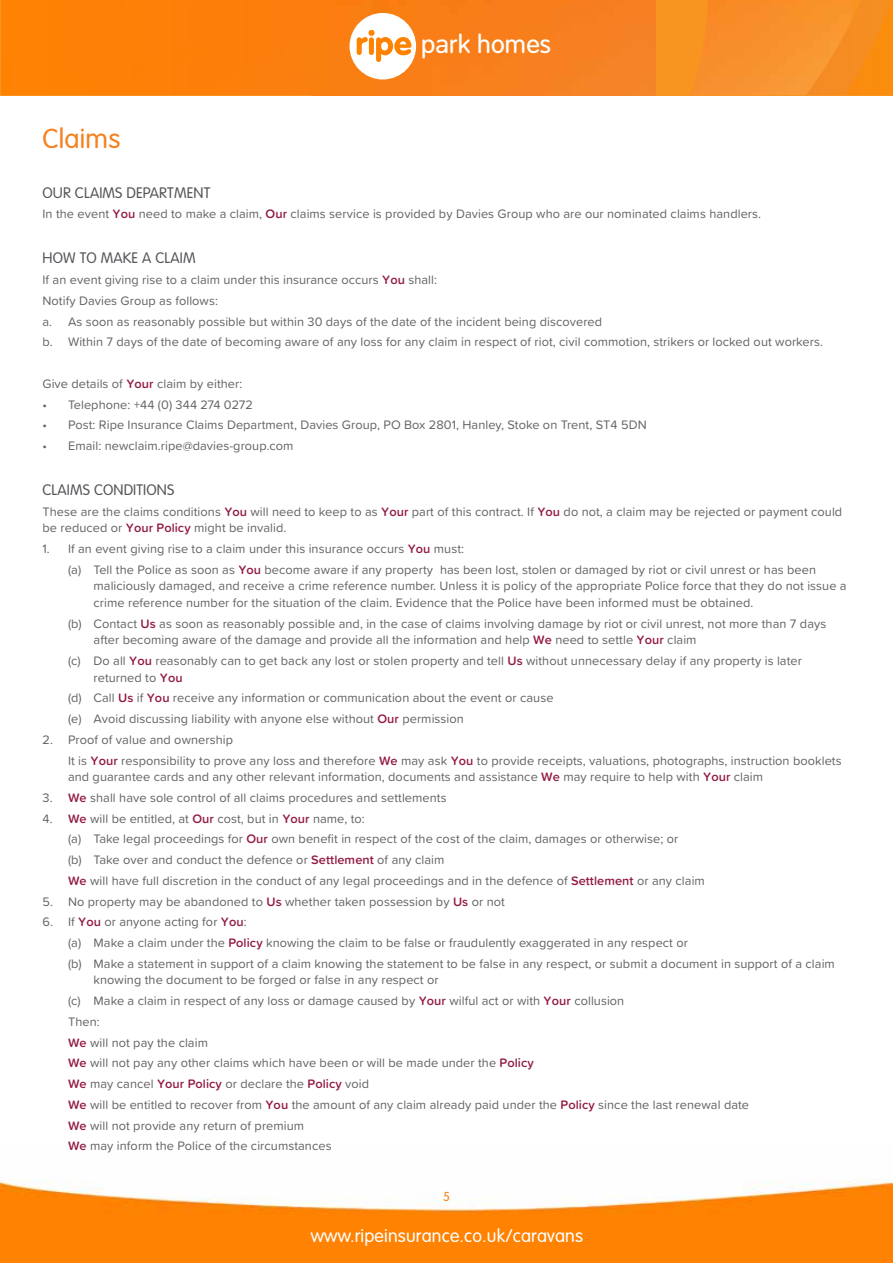
<style>
.page{position:relative;width:893px;height:1263px;background:#fff}
.page>*{position:absolute;margin:0;border:0;box-sizing:border-box;transform-origin:0 0}
.t1{font:300 27px "VAG Rounded Std";letter-spacing:.01em;color:#f58220}
.t2{font:25.2px "Tate";letter-spacing:.005em;color:#fff}
.t3{font:300 18px "VAG Rounded Std";letter-spacing:.01em;color:#fff}
.t4{font:300 15px "VAG Rounded Std";letter-spacing:.01em;color:#55565a}
.t5{font:12.75px/20.7px "Proxima Soft";letter-spacing:.005em;color:#626164}
.t6{font:300 12.75px "VAG Rounded Std";color:#f58220}
.s1{font-weight:600;color:#931a42}
</style>
<div class="page">
<img style="left:0;top:1179px;width:893px;height:84px">
<svg style="left:0;top:0;width:893px;height:95px;background:#f8901a"></svg>
<img style="left:690px;top:0;width:162px;height:95px">
<img style="left:1px;top:0;width:655px;height:95px">
<div style="left:350px;top:13px;width:66px;height:67px;background:#fff;border-radius:33px"></div>
<svg style="left:357px;top:30px;width:54px;height:32px"></svg>
<h2 class="t2" style="left:421px;top:30px;width:131px">park homes</h2>
<h1 class="t1" style="left:43px;top:123px;width:79px">Claims</h1>
<p class="t4" style="left:43px;top:184px;width:169px">OUR CLAIMS DEPARTMENT</p>
<p class="t5" style="left:43px;top:203px;width:720px">In the event <span class="s1">You</span> need to make a claim, <span class="s1">Our</span> claims service is provided by Davies Group who are our nominated claims handlers.</p>
<p class="t4" style="left:43px;top:250px;width:155px">HOW TO MAKE A CLAIM</p>
<p class="t5" style="left:43px;top:269px;width:782px">If an event giving rise to a claim under this insurance occurs <span class="s1">You</span> shall:<br>Notify Davies Group as follows:<br>a. As soon as reasonably possible but within 30 days of the date of the incident being discovered<br>b. Within 7 days of the date of becoming aware of any loss for any claim in respect of riot, civil commotion, strikers or locked out workers.</p>
<p class="t5" style="left:43px;top:373px;width:201px">Give details of <span class="s1">Your</span> claim by either:</p>
<p class="t5" style="left:43px;top:393px;width:212px">• Telephone: +44 (0) 344 274 0272</p>
<p class="t5" style="left:43px;top:414px;width:606px">• Post: Ripe Insurance Claims Department, Davies Group, PO Box 2801, Hanley, Stoke on Trent, ST4 5DN</p>
<p class="t5" style="left:43px;top:435px;width:253px">• Email: newclaim.ripe@davies-group.com</p>
<p class="t4" style="left:43px;top:481px;width:133px">CLAIMS CONDITIONS</p>
<p class="t5" style="left:43px;top:503px;width:801px;line-height:16.5px">These are the claims conditions <span class="s1">You</span> will need to keep to as <span class="s1">Your</span> part of this contract. If <span class="s1">You</span> do not, a claim may be rejected or payment could be reduced or <span class="s1">Your Policy</span> might be invalid.</p>
<p class="t5" style="left:68px;top:538px;width:749px;text-indent:-26px">1. If an event giving rise to a claim under this insurance occurs <span class="s1">You</span> must:<br>(a) Tell the Police as soon as <span class="s1">You</span> become aware if any property has been lost, stolen or damaged by riot or civil unrest or has been</p>
<p class="t5" style="left:94px;top:577px;width:755px;line-height:16.5px">maliciously damaged, and receive a crime reference number. Unless it is policy of the appropriate Police force that they do not issue a crime reference number for the situation of the claim. Evidence that the Police have been informed must be obtained.</p>
<p class="t5" style="left:94px;top:615px;width:734px;line-height:16.5px;text-indent:-26px">(b) Contact <span class="s1">Us</span> as soon as reasonably possible and, in the case of claims involving damage by riot or civil unrest, not more than 7 days after becoming aware of the damage and provide all the information and help <span class="s1">We</span> need to settle <span class="s1">Your</span> claim</p>
<p class="t5" style="left:94px;top:652px;width:710px;line-height:16.5px;text-indent:-26px">(c) Do all <span class="s1">You</span> reasonably can to get back any lost or stolen property and tell <span class="s1">Us</span> without unnecessary delay if any property is later returned to <span class="s1">You</span></p>
<p class="t5" style="left:68px;top:687px;width:487px">(d) Call <span class="s1">Us</span> if <span class="s1">You</span> receive any information or communication about the event or cause (e) Avoid discussing liability with anyone else without <span class="s1">Our</span> permission</p>
<p class="t5" style="left:68px;top:728px;width:775px;text-indent:-26px">2. Proof of value and ownership<br>It is <span class="s1">Your</span> responsibility to prove any loss and therefore <span class="s1">We</span> may ask <span class="s1">You</span> to provide receipts, valuations, photographs, instruction booklets</p>
<p class="t5" style="left:68px;top:766px;width:697px">and guarantee cards and any other relevant information, documents and assistance <span class="s1">We</span> may require to help with <span class="s1">Your</span> claim</p>
<p class="t5" style="left:43px;top:786px;width:406px">3. <span class="s1">We</span> shall have sole control of all claims procedures and settlements</p>
<p class="t5" style="left:68px;top:807px;width:638px;text-indent:-26px">4. <span class="s1">We</span> will be entitled, at <span class="s1">Our</span> cost, but in <span class="s1">Your</span> name, to:<br>(a) Take legal proceedings for <span class="s1">Our</span> own benefit in respect of the cost of the claim, damages or otherwise; or<br>(b) Take over and conduct the defence or <span class="s1">Settlement</span> of any claim<br><span class="s1">We</span> will have full discretion in the conduct of any legal proceedings and in the defence of <span class="s1">Settlement</span> or any claim</p>
<p class="t5" style="left:43px;top:890px;width:464px">5. No property may be abandoned to <span class="s1">Us</span> whether taken possession by <span class="s1">Us</span> or not</p>
<p class="t5" style="left:68px;top:911px;width:768px;text-indent:-26px">6. If <span class="s1">You</span> or anyone acting for <span class="s1">You</span>:<br>(a) Make a claim under the <span class="s1">Policy</span> knowing the claim to be false or fraudulently exaggerated in any respect or<br>(b) Make a statement in support of a claim knowing the statement to be false in any respect, or submit a document in support of a claim</p>
<p class="t5" style="left:68px;top:969px;width:683px;text-indent:26px">knowing the document to be forged or false in any respect or<br>(c) Make a claim in respect of any loss or damage caused by <span class="s1">Your</span> wilful act or with <span class="s1">Your</span> collusion<br>Then:<br><span class="s1">We</span> will not pay the claim<br><span class="s1">We</span> will not pay any other claims which have been or will be made under the <span class="s1">Policy<br>We</span> may cancel <span class="s1">Your Policy</span> or declare the <span class="s1">Policy</span> void<br><span class="s1">We</span> will be entitled to recover from <span class="s1">You</span> the amount of any claim already paid under the <span class="s1">Policy</span> since the last renewal date <span class="s1">We</span> will not provide any return of premium<br><span class="s1">We</span> may inform the Police of the circumstances</p>
<p class="t6" style="left:443px;top:1189px;width:8px">5</p>
<h3 class="t3" style="left:311px;top:1225px;width:274px">www.ripeinsurance.co.uk/caravans</h3>
</div>
